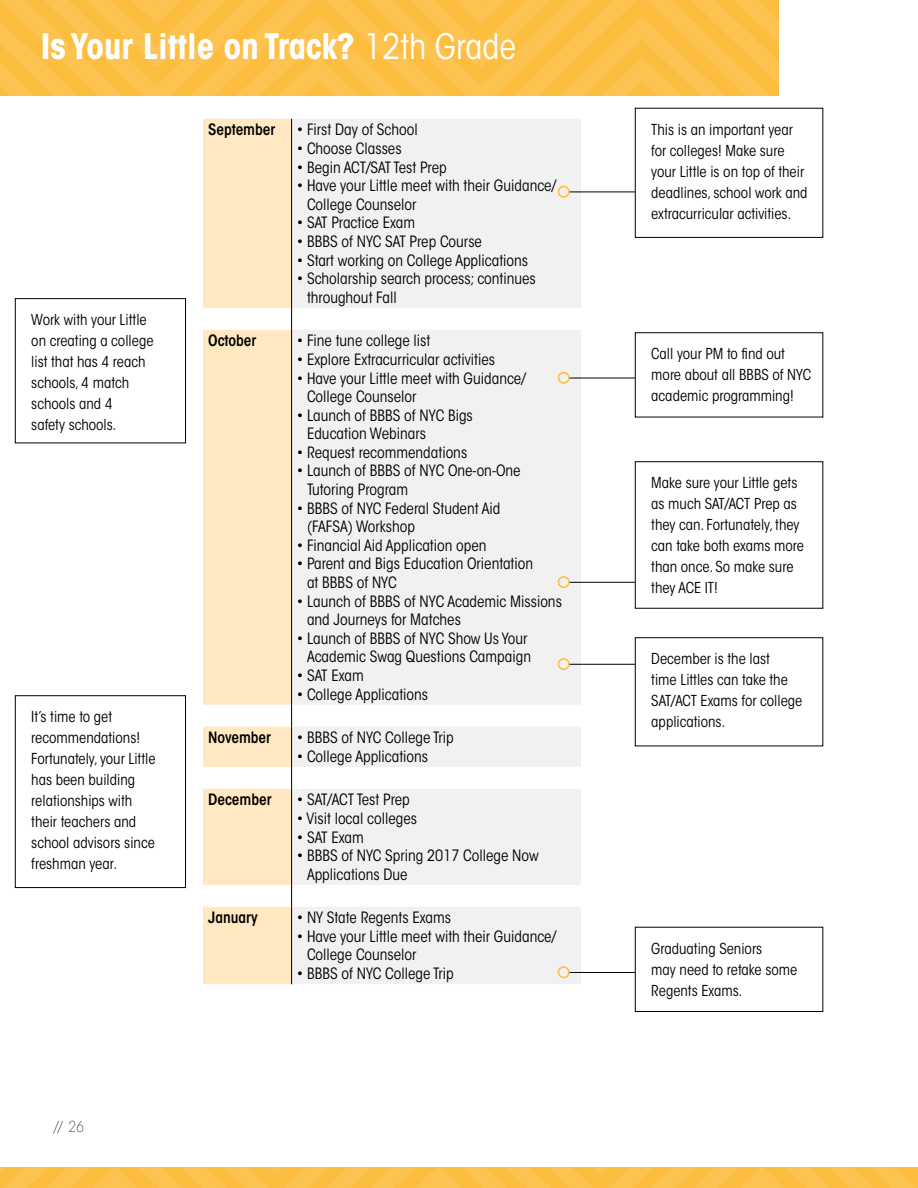
<style>
.page{position:relative;width:918px;height:1188px;background:#fff}
.page>*{position:absolute;margin:0;border:0;box-sizing:border-box;transform-origin:0 0}
.t1{font:700 condensed 34.8px "ITC Avant Garde Std";color:#fff}
.t2{font:condensed 15.45px/18.6px "ITC Avant Garde Std";color:#000}
.t3{font:600 condensed 15.45px "ITC Avant Garde Std";color:#000}
.t4{font:condensed 15px/21px "ITC Avant Garde Std";color:#000}
.t5{font:200 condensed 15px "ITC Avant Garde Std";color:#000}
.s1{font-weight:400}
</style>
<div class="page">
<img style="left:0;top:1167px;width:918px;height:21px">
<img style="left:0;top:0;width:778px;height:96px">
<svg style="left:203px;top:119px;width:88px;height:865px;background:#ffeac8"></svg>
<svg style="left:292px;top:119px;width:289px;height:865px;fill:#f1f1f2"></svg>
<hr style="left:291px;top:119px;width:1px;height:189px;background:#000">
<svg style="left:291px;top:308px;width:1px;height:22px"></svg>
<svg style="left:291px;top:705px;width:1px;height:22px"></svg>
<svg style="left:291px;top:767px;width:1px;height:22px"></svg>
<svg style="left:291px;top:885px;width:1px;height:22px"></svg>
<hr style="left:291px;top:330px;width:1px;height:375px;background:#000">
<hr style="left:291px;top:727px;width:1px;height:40px;background:#000">
<hr style="left:291px;top:789px;width:1px;height:96px;background:#000">
<hr style="left:291px;top:907px;width:1px;height:77px;background:#000">
<div style="left:635px;top:108px;width:188px;height:130px;border:1px solid #000"></div>
<div style="left:15px;top:298px;width:171px;height:145px;border:1px solid #000"></div>
<div style="left:15px;top:696px;width:171px;height:192px;border:1px solid #000"></div>
<div style="left:635px;top:927px;width:188px;height:85px;border:1px solid #000"></div>
<hr style="left:567px;top:582px;width:68px;height:1px;background:#000">
<hr style="left:567px;top:664px;width:68px;height:1px;background:#000">
<hr style="left:567px;top:378px;width:68px;height:1px;background:#000">
<hr style="left:567px;top:972px;width:68px;height:1px;background:#000">
<hr style="left:567px;top:192px;width:68px;height:1px;background:#000">
<div style="left:558px;top:577px;width:11px;height:10px;background:#f1f1f2;border-radius:50%"></div>
<div style="left:558px;top:576px;width:12px;height:12px;border:2px solid #fdbd3f;border-radius:50%"></div>
<div style="left:558px;top:659px;width:11px;height:10px;background:#f1f1f2;border-radius:50%"></div>
<div style="left:558px;top:658px;width:12px;height:12px;border:2px solid #fdbd3f;border-radius:50%"></div>
<div style="left:558px;top:373px;width:11px;height:10px;background:#f1f1f2;border-radius:50%"></div>
<div style="left:558px;top:372px;width:12px;height:12px;border:2px solid #fdbd3f;border-radius:50%"></div>
<div style="left:558px;top:967px;width:11px;height:10px;background:#f1f1f2;border-radius:50%"></div>
<div style="left:558px;top:966px;width:12px;height:12px;border:2px solid #fdbd3f;border-radius:50%"></div>
<div style="left:558px;top:187px;width:11px;height:10px;background:#f1f1f2;border-radius:50%"></div>
<div style="left:558px;top:186px;width:12px;height:12px;border:2px solid #fdbd3f;border-radius:50%"></div>
<h1 class="t1" style="left:41px;top:24px;width:477px">Is Your Little on Track? <span class="s1">12th Grade</span></h1>
<p class="t4" style="left:31px;top:309px;width:124px">Work with your Little on creating a college list that has 4 reach schools, 4 match schools and 4<br>safety schools.</p>
<p class="t4" style="left:31px;top:706px;width:126px">It’s time to get recommendations!<br>Fortunately, your Little has been building relationships with their teachers and school advisors since freshman year.</p>
<p class="t3" style="left:208px;top:120px;width:69px">September</p>
<p class="t2" style="left:297px;top:121px;width:123px">• First Day of School</p>
<p class="t2" style="left:297px;top:139px;width:106px">• Choose Classes</p>
<p class="t2" style="left:297px;top:158px;width:151px">• Begin ACT/SAT Test Prep</p>
<p class="t2" style="left:307px;top:176px;width:250px;text-indent:-10px">• Have your Little meet with their Guidance/<br>College Counselor</p>
<p class="t2" style="left:297px;top:214px;width:120px">• SAT Practice Exam</p>
<p class="t2" style="left:297px;top:232px;width:187px">• BBBS of NYC SAT Prep Course</p>
<p class="t2" style="left:297px;top:251px;width:233px">• Start working on College Applications</p>
<p class="t2" style="left:307px;top:269px;width:230px;text-indent:-10px">• Scholarship search process; continues throughout Fall</p>
<p class="t3" style="left:208px;top:331px;width:50px">October</p>
<p class="t2" style="left:297px;top:332px;width:135px">• Fine tune college list</p>
<p class="t2" style="left:297px;top:350px;width:200px">• Explore Extracurricular activities</p>
<p class="t2" style="left:307px;top:369px;width:220px;text-indent:-10px">• Have your Little meet with Guidance/<br>College Counselor</p>
<p class="t2" style="left:307px;top:406px;width:167px;text-indent:-10px">• Launch of BBBS of NYC Bigs<br>Education Webinars</p>
<p class="t2" style="left:297px;top:443px;width:172px">• Request recommendations</p>
<p class="t2" style="left:307px;top:462px;width:215px;text-indent:-10px">• Launch of BBBS of NYC One-on-One<br>Tutoring Program</p>
<p class="t2" style="left:307px;top:499px;width:195px;text-indent:-10px">• BBBS of NYC Federal Student Aid (FAFSA) Workshop</p>
<p class="t2" style="left:297px;top:536px;width:191px">• Financial Aid Application open</p>
<p class="t2" style="left:307px;top:555px;width:228px;text-indent:-10px">• Parent and Bigs Education Orientation at BBBS of NYC</p>
<p class="t2" style="left:307px;top:592px;width:256px;text-indent:-10px">• Launch of BBBS of NYC Academic Missions and Journeys for Matches</p>
<p class="t2" style="left:297px;top:629px;width:236px;text-align:right">• Launch of BBBS of NYC Show Us Your<br>Academic Swag Questions Campaign</p>
<p class="t2" style="left:297px;top:666px;width:68px">• SAT Exam</p>
<p class="t2" style="left:297px;top:685px;width:133px">• College Applications</p>
<p class="t3" style="left:208px;top:728px;width:64px">November</p>
<p class="t2" style="left:297px;top:728px;width:158px">• BBBS of NYC College Trip</p>
<p class="t2" style="left:297px;top:747px;width:133px">• College Applications</p>
<p class="t3" style="left:208px;top:790px;width:65px">December</p>
<p class="t2" style="left:297px;top:791px;width:115px">• SAT/ACT Test Prep</p>
<p class="t2" style="left:297px;top:809px;width:122px">• Visit local colleges</p>
<p class="t2" style="left:297px;top:828px;width:68px">• SAT Exam</p>
<p class="t2" style="left:307px;top:846px;width:233px;text-indent:-10px">• BBBS of NYC Spring 2017 College Now<br>Applications Due</p>
<p class="t3" style="left:208px;top:908px;width:51px">January</p>
<p class="t2" style="left:297px;top:908px;width:156px">• NY State Regents Exams</p>
<p class="t2" style="left:307px;top:927px;width:250px;text-indent:-10px">• Have your Little meet with their Guidance/<br>College Counselor</p>
<p class="t2" style="left:297px;top:964px;width:158px">• BBBS of NYC College Trip</p>
<p class="t5" style="left:54px;top:1118px;width:31px">// 26</p>
<p class="t4" style="left:651px;top:119px;width:158px">This is an important year for colleges! Make sure your Little is on top of their deadlines, school work and extracurricular activities.</p>
<p class="t4" style="left:651px;top:343px;width:161px">Call your PM to find out more about all BBBS of NYC academic programming!</p>
<p class="t4" style="left:651px;top:472px;width:154px">Make sure your Little gets as much SAT/ACT Prep as they can. Fortunately, they can take both exams more than once. So make sure they ACE IT!</p>
<p class="t4" style="left:651px;top:648px;width:153px">December is the last<br>time Littles can take the<br>SAT/ACT Exams for college applications.</p>
<p class="t4" style="left:651px;top:938px;width:148px">Graduating Seniors<br>may need to retake some<br>Regents Exams.</p>
</div>
